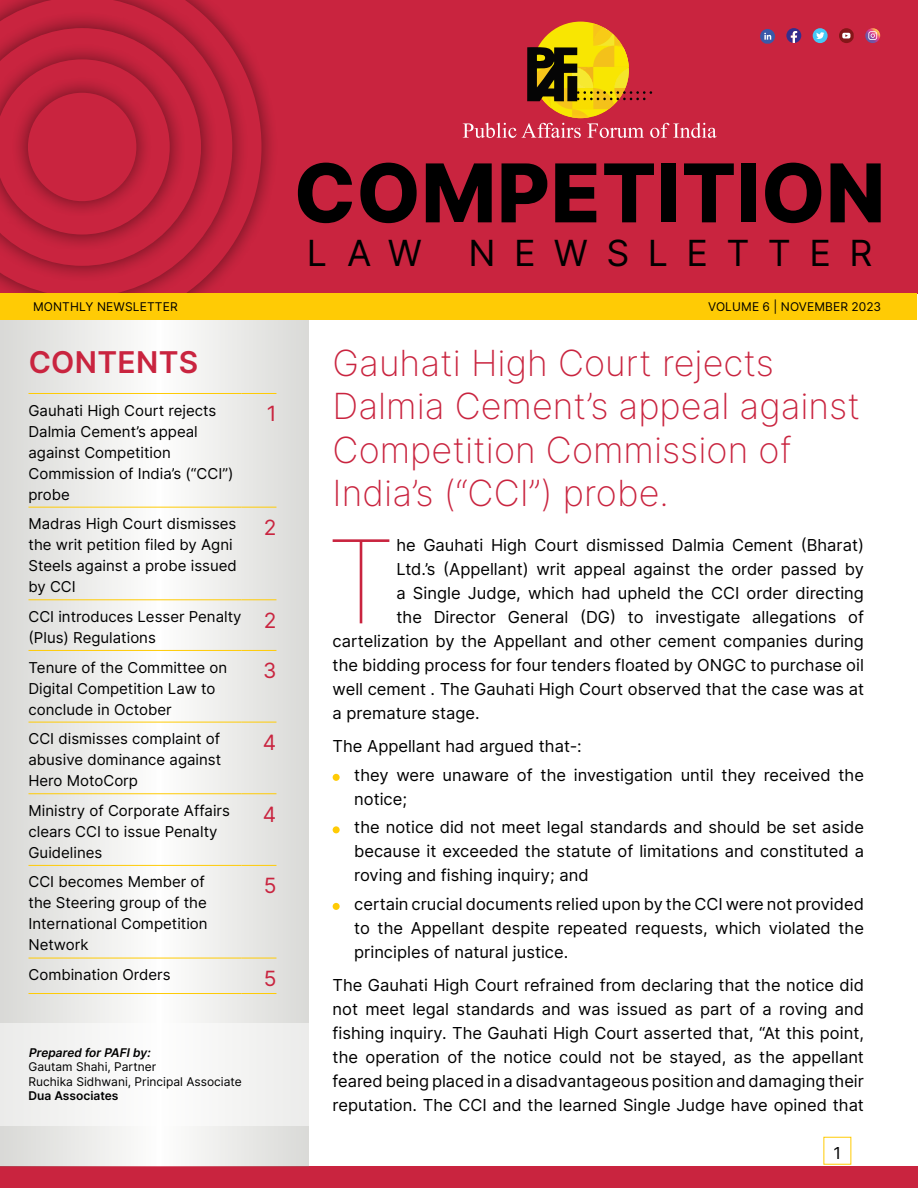
<style>
.page{position:relative;width:918px;height:1188px;background:#fff}
.page>*{position:absolute;margin:0;border:0;box-sizing:border-box;transform-origin:0 0}
.t1{font:100 115.5px "Inter";color:#c9243f}
.t2{font:800 81px "Inter";letter-spacing:.01em;color:#000}
.t3{font:200 36px/43.2px "Inter";color:#c9243f}
.t4{font:36px "Inter";letter-spacing:.51em;color:#000}
.t5{font:600 30px "Inter";letter-spacing:.01em;color:#c9243f}
.t6{font:21px "Inter";color:#c9243f}
.t7{font:16.5px/24px "Inter";color:#000}
.t8{font:15px/21px "Inter";color:#000}
.t9{font:12px/14.4px "Inter";color:#000}
.t10{font:italic 600 12px "Inter";color:#000}
.t11{font:600 12px "Inter";color:#000}
</style>
<div class="page">
<div style="left:0;top:1166px;width:918px;height:22px;background:#c9243f"></div>
<svg style="left:1px;top:320px;width:308px;height:846px"></svg>
<div style="left:1px;top:0;width:917px;height:294px;background:#c9243f"></div>
<div style="left:1px;top:0;width:278px;height:294px;background:#000;opacity:.5"></div>
<svg style="left:250px;top:0;width:12px;height:293px"></svg>
<div style="left:1px;top:0;width:249px;height:294px;background:#000;opacity:.5"></div>
<svg style="left:1px;top:0;width:231px;height:293px"></svg>
<div style="left:1px;top:11px;width:218px;height:273px;background:#000;opacity:.5"></div>
<svg style="left:1px;top:28px;width:200px;height:238px"></svg>
<div style="left:1px;top:42px;width:186px;height:210px;background:#000;opacity:.5"></div>
<svg style="left:1px;top:59px;width:169px;height:176px"></svg>
<div style="left:10px;top:75px;width:144px;height:144px;background:#000;opacity:.5"></div>
<div style="left:28px;top:93px;width:108px;height:108px;background:#c9243f;border-radius:50%"></div>
<svg style="left:463px;top:123px;width:254px;height:15px"></svg>
<img style="left:572px;top:117px;width:17px;height:1px">
<svg style="left:527px;top:23px;width:125px;height:94px"></svg>
<div style="left:567px;top:76px;width:10px;height:25px;background:#050505"></div>
<div style="left:333px;top:774px;width:7px;height:7px;background:#ffcb05;border-radius:50%"></div>
<div style="left:333px;top:826px;width:7px;height:7px;background:#ffcb05;border-radius:50%"></div>
<div style="left:333px;top:903px;width:7px;height:7px;background:#ffcb05;border-radius:50%"></div>
<div style="left:1px;top:293px;width:916px;height:27px;background:#ffcb05"></div>
<div style="left:0;top:1023px;width:309px;height:102px;background:#f4f4f3"></div>
<svg style="left:786px;top:28px;width:15px;height:15px"></svg>
<svg style="left:760px;top:29px;width:15px;height:15px"></svg>
<svg style="left:813px;top:28px;width:15px;height:15px"></svg>
<svg style="left:816px;top:32px;width:8px;height:7px"></svg>
<svg style="left:839px;top:28px;width:42px;height:15px"></svg>
<hr style="left:28px;top:393px;width:214px;height:1px;background:#ffcb05">
<hr style="left:242px;top:393px;width:34px;height:1px;background:#ffcb05">
<hr style="left:28px;top:507px;width:214px;height:1px;background:#ffcb05">
<hr style="left:242px;top:507px;width:34px;height:1px;background:#ffcb05">
<hr style="left:28px;top:599px;width:214px;height:1px;background:#ffcb05">
<hr style="left:242px;top:599px;width:34px;height:1px;background:#ffcb05">
<hr style="left:28px;top:650px;width:214px;height:1px;background:#ffcb05">
<hr style="left:242px;top:650px;width:34px;height:1px;background:#ffcb05">
<hr style="left:28px;top:722px;width:214px;height:1px;background:#ffcb05">
<hr style="left:242px;top:722px;width:34px;height:1px;background:#ffcb05">
<hr style="left:28px;top:793px;width:214px;height:1px;background:#ffcb05">
<hr style="left:242px;top:793px;width:34px;height:1px;background:#ffcb05">
<hr style="left:28px;top:865px;width:214px;height:1px;background:#ffcb05">
<hr style="left:242px;top:865px;width:34px;height:1px;background:#ffcb05">
<hr style="left:28px;top:958px;width:214px;height:1px;background:#ffcb05">
<hr style="left:242px;top:958px;width:34px;height:1px;background:#ffcb05">
<hr style="left:28px;top:993px;width:214px;height:1px;background:#ffcb05">
<hr style="left:242px;top:993px;width:34px;height:1px;background:#ffcb05">
<h2 class="t2" style="left:294px;top:134px;width:593px">COMPETITION</h2>
<h3 class="t4" style="left:307px;top:226px;width:117px">LAW</h3>
<h3 class="t4" style="left:469px;top:226px;width:405px">NEWSLETTER</h3>
<p class="t9" style="left:33px;top:299px;width:146px">MONTHLY NEWSLETTER</p>
<p class="t9" style="left:708px;top:299px;width:175px">VOLUME 6 | NOVEMBER 2023</p>
<h3 class="t5" style="left:29px;top:340px;width:171px">CONTENTS</h3>
<p class="t8" style="left:28px;top:399px;width:207px">Gauhati High Court rejects<br>Dalmia Cement’s appeal against Competition<br>Commission of India’s (“CCI”) probe</p>
<p class="t6" style="left:267px;top:398px;width:11px">1</p>
<p class="t8" style="left:28px;top:513px;width:210px">Madras High Court dismisses the writ petition filed by Agni<br>Steels against a probe issued by CCI</p>
<p class="t6" style="left:264px;top:512px;width:14px">2</p>
<p class="t8" style="left:28px;top:606px;width:215px">CCI introduces Lesser Penalty (Plus) Regulations</p>
<p class="t6" style="left:264px;top:605px;width:14px">2</p>
<p class="t8" style="left:28px;top:656px;width:200px">Tenure of the Committee on<br>Digital Competition Law to conclude in October</p>
<p class="t6" style="left:263px;top:655px;width:15px">3</p>
<p class="t8" style="left:28px;top:728px;width:194px;text-align:justify">CCI dismisses complaint of abusive dominance against Hero MotoCorp</p>
<p class="t6" style="left:263px;top:727px;width:15px">4</p>
<p class="t8" style="left:28px;top:800px;width:203px">Ministry of Corporate Affairs clears CCI to issue Penalty<br>Guidelines</p>
<p class="t6" style="left:263px;top:799px;width:15px">4</p>
<p class="t8" style="left:28px;top:871px;width:181px">CCI becomes Member of the Steering group of the<br>International Competition<br>Network</p>
<p class="t6" style="left:264px;top:870px;width:14px">5</p>
<p class="t8" style="left:28px;top:964px;width:144px">Combination Orders</p>
<p class="t6" style="left:264px;top:963px;width:14px">5</p>
<p class="t10" style="left:28px;top:1044px;width:126px">Prepared forPAFIby:</p>
<p class="t9" style="left:28px;top:1060px;width:215px">Gautam Shahi, Partner<br>Ruchika Sidhwani, Principal Associate</p>
<p class="t11" style="left:28px;top:1087px;width:92px">Dua Associates</p>
<h3 class="t3" style="left:333px;top:341px;width:529px">Gauhati High Court rejects<br>Dalmia Cement’s appeal against<br>Competition Commission of<br>India’s (“CCI”) probe.</h3>
<h1 class="t1" style="left:326px;top:497px;width:72px">T</h1>
<p class="t7" style="left:396px;top:533px;width:469px">he Gauhati High Court dismissed Dalmia Cement (Bharat)</p>
<p class="t7" style="left:396px;top:557px;width:469px">Ltd.’s (Appellant) writ appeal against the order passed by</p>
<p class="t7" style="left:396px;top:581px;width:469px">a Single Judge, which had upheld the CCI order directing</p>
<p class="t7" style="left:396px;top:605px;width:469px">the Director General (DG) to investigate allegations of</p>
<p class="t7" style="left:333px;top:629px;width:533px">cartelization by the Appellant and other cement companies during</p>
<p class="t7" style="left:333px;top:653px;width:533px">the bidding process for four tenders floated by ONGC to purchase oil</p>
<p class="t7" style="left:333px;top:677px;width:533px">well cement . The Gauhati High Court observed that the case was at</p>
<p class="t7" style="left:333px;top:701px;width:148px">a premature stage.</p>
<p class="t7" style="left:354px;top:732px;width:511px;line-height:28.5px;text-indent:-22px">The Appellant had argued that-:<br>they were unaware of the investigation until they received the</p>
<p class="t7" style="left:354px;top:784px;width:511px;line-height:28.5px">notice;<br>the notice did not meet legal standards and should be set aside</p>
<p class="t7" style="left:354px;top:839px;width:511px">because it exceeded the statute of limitations and constituted a roving and fishing inquiry; and</p>
<p class="t7" style="left:354px;top:892px;width:511px;text-align:justify">certain crucial documents relied upon by the CCI were not provided to the Appellant despite repeated requests, which violated the principles of natural justice.</p>
<p class="t7" style="left:333px;top:973px;width:533px;text-align:justify">The Gauhati High Court refrained from declaring that the notice did not meet legal standards and was issued as part of a roving and fishing inquiry. The Gauhati High Court asserted that, “At this point, the operation of the notice could not be stayed, as the appellant feared being placed in a disadvantageous position and damaging their reputation. The CCI and the learned Single Judge have opined that</p>
<p class="t7" style="left:834px;top:1140px;width:9px">1</p>
</div>
